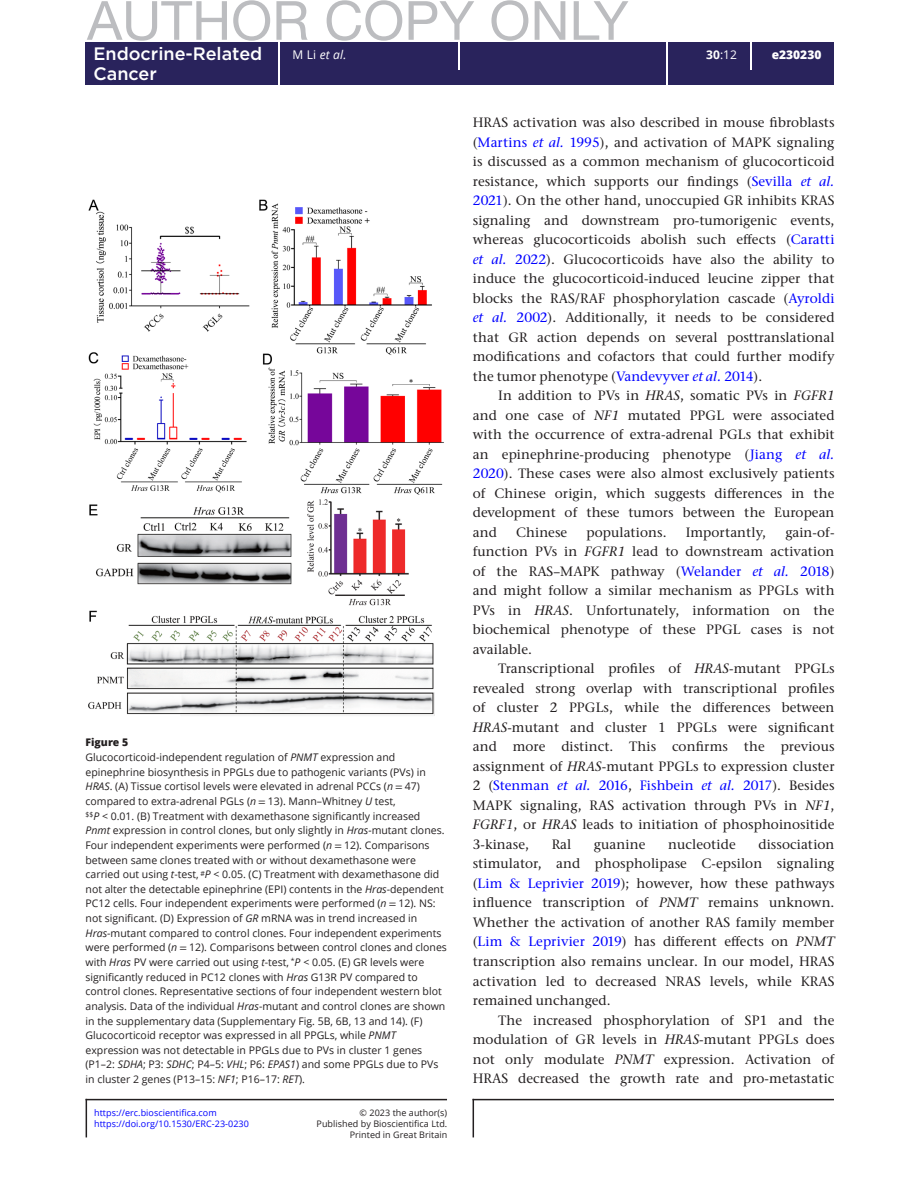
<style>
.page{position:relative;width:919px;height:1187px;background:#fff}
.page>*{position:absolute;margin:0;border:0;box-sizing:border-box;transform-origin:0 0}
.t1{font:54px "Helvetica Neue LT Pro";color:#bcbdc0}
.t2{font:500 18px "Gotham";color:#fff}
.TXI{font:500 13.5px/19.5px "Stone Serif ITC Pro";letter-spacing:.005em;color:#231f20;text-align:justify}
.t3{font:italic 12px "Open Sans";color:#fff}
.t4{font:800 12px "Open Sans";color:#fff}
.t5{font:12px "Open Sans";color:#fff}
.FC{font:10.5px/14.7px "Open Sans";color:#231f20}
.FC-2{font:800 10.5px "Open Sans";color:#231f20}
.t6{font:9px "Open Sans";letter-spacing:.005em;color:#231f20}
.t7{font:9px "Open Sans";letter-spacing:.005em;color:#00f}
.s1{font-style:normal}
.s2{font-weight:700}
.s3{font-style:italic}
.s4{font-family:"STIX Two Text"}
.s5{color:#00f}
.s6{font-style:italic;color:#00f}
</style>
<div class="page">
<hr style="left:86px;top:1098px;width:361px;height:2px;background:#231f20">
<hr style="left:86px;top:1098px;width:1px;height:39px;background:#231f20">
<hr style="left:472px;top:1098px;width:361px;height:2px;background:#231f20">
<hr style="left:472px;top:1098px;width:2px;height:39px;background:#231f20">
<div style="left:85px;top:42px;width:748px;height:43px;background:#29235c"></div>
<hr style="left:278px;top:42px;width:1px;height:43px;background:#fff">
<hr style="left:666px;top:42px;width:1px;height:43px;background:#fff">
<hr style="left:458px;top:42px;width:2px;height:27px;background:#fff">
<svg style="left:750px;top:42px;width:1px;height:27px"></svg>
<img style="left:88px;top:199px;width:356px;height:517px">
<h1 class="t1" style="left:87px;top:-13px;width:543px">AUTHOR COPY ONLY</h1>
<h2 class="t2" style="left:93px;top:42px;width:170px">Endocrine-Related</h2>
<p class="t3" style="left:292px;top:47px;width:56px"><span class="s1">M Li</span> et al.</p>
<p class="t5" style="left:706px;top:47px;width:32px"><span class="s2">30</span>:12</p>
<h2 class="t2" style="left:93px;top:61px;width:65px">Cancer</h2>
<p class="t4" style="left:771px;top:46px;width:51px">e230230</p>
<p class="FC-2" style="left:86px;top:734px;width:44px">Figure 5</p>
<p class="FC" style="left:86px;top:749px;width:363px">Glucocorticoid-independent regulation of <span class="s3">PNMT</span> expression and epinephrine biosynthesis in PPGLs due to pathogenic variants (PVs) in <span class="s3">HRAS</span>. (A) Tissue cortisol levels were elevated in adrenal PCCs (<span class="s3">n</span> <span class="s4">=</span> 47) compared to extra-adrenal PGLs (<span class="s3">n</span> <span class="s4">=</span> 13). Mann–Whitney <span class="s3">U</span> test,<br><sup>$$</sup><span class="s3">P</span> &lt; 0.01. (B) Treatment with dexamethasone significantly increased <span class="s3">Pnmt</span> expression in control clones, but only slightly in <span class="s3">Hras-</span>mutant clones.<br>Four independent experiments were performed (<span class="s3">n</span> <span class="s4">=</span> 12). Comparisons between same clones treated with or without dexamethasone were carried out using <span class="s3">t</span>-test, <sup>#</sup><span class="s3">P</span> &lt; 0.05. (C) Treatment with dexamethasone did not alter the detectable epinephrine (EPI) contents in the <span class="s3">Hras</span>-dependent PC12 cells. Four independent experiments were performed (<span class="s3">n</span> <span class="s4">=</span> 12). NS: not significant. (D) Expression of <span class="s3">GR</span> mRNA was in trend increased in <span class="s3">Hras</span>-mutant compared to control clones. Four independent experiments were performed (<span class="s3">n</span> <span class="s4">=</span> 12). Comparisons between control clones and clones with <span class="s3">Hras</span> PV were carried out using <span class="s3">t</span>-test, <sup>*</sup><span class="s3">P</span> &lt; 0.05. (E) GR levels were significantly reduced in PC12 clones with <span class="s3">Hras</span> G13R PV compared to control clones. Representative sections of four independent western blot analysis. Data of the individual <span class="s3">Hras</span>-mutant and control clones are shown in the supplementary data (Supplementary Fig. 5B, 6B, 13 and 14). (F)<br>Glucocorticoid receptor was expressed in all PPGLs, while <span class="s3">PNMT </span>expression was not detectable in PPGLs due to PVs in cluster 1 genes (P1–2: <span class="s3">SDHA</span>; P3: <span class="s3">SDHC</span>; P4–5: <span class="s3">VHL</span>; P6: <span class="s3">EPAS1</span>) and some PPGLs due to PVs in cluster 2 genes (P13–15: <span class="s3">NF1</span>; P16–17: <span class="s3">RET</span>).</p>
<p class="t7" style="left:94px;top:1106px;width:124px">https://erc.bioscientifica.com</p>
<p class="t6" style="left:359px;top:1106px;width:89px">© 2023 the author(s)</p>
<p class="t6" style="left:349px;top:1128px;width:99px">Printed in Great Britain</p>
<p class="t7" style="left:94px;top:1117px;width:156px">https://doi.org/10.1530/ERC-23-0230</p>
<p class="t6" style="left:316px;top:1117px;width:132px">Published by Bioscientifica Ltd.</p>
<p class="TXI" style="left:473px;top:113px;width:363px">HRAS activation was also described in mouse fibroblasts (<span class="s5">Martins</span> <span class="s6">et al.</span> <span class="s5">1995</span>), and activation of MAPK signaling is discussed as a common mechanism of glucocorticoid resistance, which supports our findings (<span class="s5">Sevilla</span> <span class="s6">et al.<br></span><span class="s5">2021</span>). On the other hand, unoccupied GR inhibits KRAS signaling and downstream pro-tumorigenic events, whereas glucocorticoids abolish such effects (<span class="s5">Caratti </span><span class="s6">et al.</span> <span class="s5">2022</span>). Glucocorticoids have also the ability to induce the glucocorticoid-induced leucine zipper that blocks the RAS/RAF phosphorylation cascade (<span class="s5">Ayroldi </span><span class="s6">et al.</span> <span class="s5">2002</span>). Additionally, it needs to be considered that GR action depends on several posttranslational modifications and cofactors that could further modify the tumor phenotype (<span class="s5">Vandevyver</span> <span class="s6">et al.</span> <span class="s5">2014</span>).</p>
<p class="TXI" style="left:473px;top:386px;width:363px;text-indent:26px">In addition to PVs in <span class="s3">HRAS</span>, somatic PVs in <span class="s3">FGFR1 </span>and one case of <span class="s3">NF1</span> mutated PPGL were associated with the occurrence of extra-adrenal PGLs that exhibit an epinephrine-producing phenotype (<span class="s5">Jiang</span> <span class="s6">et al.<br></span><span class="s5">2020</span>). These cases were also almost exclusively patients of Chinese origin, which suggests differences in the development of these tumors between the European and</p>
<p class="TXI" style="left:473px;top:522px;width:363px;text-indent:312px">gain-of&shy;function PVs in <span class="s3">FGFR1</span> lead to downstream activation of the RAS–MAPK pathway (<span class="s5">Welander</span> <span class="s6">et al.</span> <span class="s5">2018</span>) and might follow a similar mechanism as PPGLs with PVs in <span class="s3">HRAS</span>. Unfortunately, information on the biochemical phenotype of these PPGL cases is not available.</p>
<p class="TXI" style="left:473px;top:659px;width:363px;text-indent:26px">Transcriptional profiles of <span class="s3">HRAS</span>-mutant PPGLs revealed strong overlap with transcriptional profiles of cluster 2 PPGLs, while the differences between <span class="s3">HRAS</span>-mutant and cluster 1 PPGLs were significant and more distinct. This confirms the previous assignment of <span class="s3">HRAS</span>-mutant PPGLs to expression cluster 2 (<span class="s5">Stenman</span> <span class="s6">et al.</span> <span class="s5">2016</span>, <span class="s5">Fishbein</span> <span class="s6">et al.</span> <span class="s5">2017</span>). Besides MAPK signaling, RAS activation through PVs in <span class="s3">NF1</span>, <span class="s3">FGRF1</span>, or <span class="s3">HRAS</span> leads to initiation of phosphoinositide 3-kinase,</p>
<p class="TXI" style="left:516px;top:522px;width:53px">Chinese</p>
<p class="TXI" style="left:586px;top:522px;width:82px">populations.</p>
<p class="TXI" style="left:685px;top:522px;width:82px">Importantly,</p>
<p class="TXI" style="left:473px;top:834px;width:363px;text-indent:286px">dissociation stimulator, and phospholipase C-epsilon signaling (<span class="s5">Lim &amp; Leprivier 2019</span>); however, how these pathways influence transcription of <span class="s3">PNMT</span> remains unknown.<br>Whether the activation of another RAS family member (<span class="s5">Lim &amp; Leprivier 2019</span>) has different effects on <span class="s3">PNMT </span>transcription also remains unclear. In our model, HRAS activation led to decreased NRAS levels, while KRAS remained unchanged.</p>
<p class="TXI" style="left:473px;top:1010px;width:363px;text-indent:26px">The increased phosphorylation of SP1 and the modulation of GR levels in <span class="s3">HRAS</span>-mutant PPGLs does not only modulate <span class="s3">PNMT</span> expression. Activation of HRAS decreased the growth rate and pro-metastatic</p>
<p class="TXI" style="left:551px;top:834px;width:21px">Ral</p>
<p class="TXI" style="left:594px;top:834px;width:53px">guanine</p>
<p class="TXI" style="left:668px;top:834px;width:69px">nucleotide</p>
</div>
